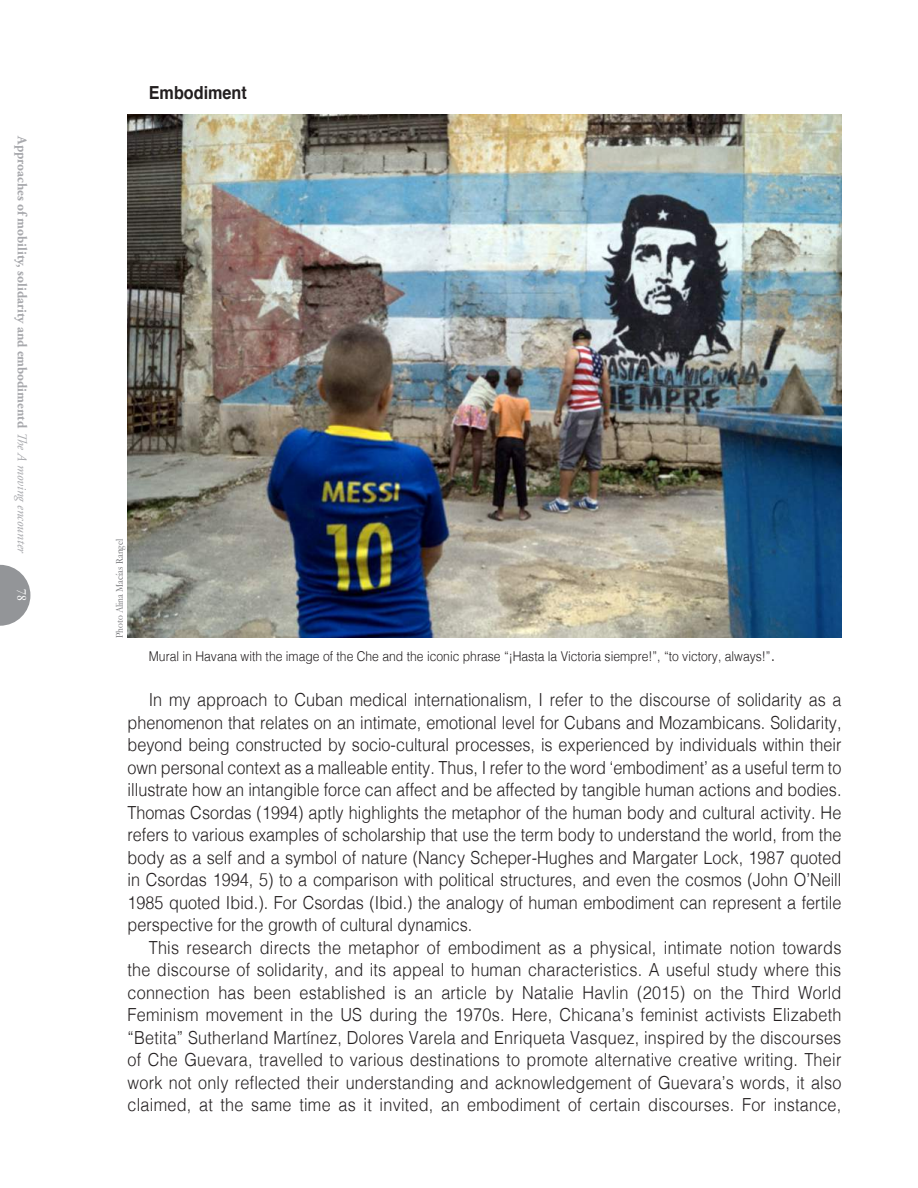
<style>
.page{position:relative;width:918px;height:1188px;background:#fff}
.page>*{position:absolute;margin:0;border:0;box-sizing:border-box;transform-origin:0 0}
.t1{font:300 18px/22.5px "Helvetica";letter-spacing:.01em;color:#231f20;text-align:justify;scale:.9 1}
.t2{font:700 18px "Helvetica";color:#231f20;scale:.9 1}
.t3{font:300 13.5px "Helvetica";color:#231f20;scale:.9 1}
.t4{font:700 13.5px "Adobe Garamond Pro";color:#a8a9ad}
.t5{font:13.5px "Garamond Premr Pro";color:#fff;scale:.9 1}
.t6{font:10.5px "Garamond";color:#6c6d70;scale:.9 1}
.s1{font-weight:400;font-style:italic}
.s2{font-size:18px}
</style>
<div class="page">
<svg style="left:0;top:565px;width:30px;height:61px"></svg>
<img style="left:128px;top:114px;width:713px;height:524px">
<p class="t4" style="left:30px;top:136px;width:419px;rotate:90deg">Approaches of mobility, solidarity and embodimentd <span class="s1">The A moving encounter</span></p>
<p class="t5" style="left:30px;top:589px;width:15px;rotate:90deg">78</p>
<p class="t2" style="left:149px;top:76px;width:111px">Embodiment</p>
<p class="t6" style="left:113px;top:638px;width:112px;rotate:-90deg">Photo Alina Macías Rangel</p>
<p class="t3" style="left:149px;top:645px;width:697px">Mural in Havana with the image of the Che and the iconic phrase “¡Hasta la Victoria siempre!”, “to victory, always!”<span class="s2">.</span></p>
<p class="t1" style="left:128px;top:687px;width:795px;text-indent:21px">In my approach to Cuban medical internationalism, I refer to the discourse of solidarity as a phenomenon that relates on an intimate, emotional level for Cubans and Mozambicans. Solidarity, beyond being constructed by socio-cultural processes, is experienced by individuals within their own personal context as a malleable entity. Thus, I refer to the word ‘embodiment’ as a useful term to illustrate how an intangible force can affect and be affected by tangible human actions and bodies.<br>Thomas Csordas (1994) aptly highlights the metaphor of the human body and cultural activity. He refers to various examples of scholarship that use the term body to understand the world, from the body as a self and a symbol of nature (Nancy Scheper-Hughes and Margater Lock, 1987 quoted in Csordas 1994, 5) to a comparison with political structures, and even the cosmos (John O’Neill 1985 quoted Ibid.). For Csordas (Ibid.) the analogy of human embodiment can represent a fertile perspective for the growth of cultural dynamics.</p>
<p class="t1" style="left:128px;top:935px;width:795px;text-indent:21px">This research directs the metaphor of embodiment as a physical, intimate notion towards the discourse of solidarity, and its appeal to human characteristics. A useful study where this connection has been established is an article by Natalie Havlin (2015) on the Third World Feminism movement in the US during the 1970s. Here, Chicana’s feminist activists Elizabeth “Betita” Sutherland Martínez, Dolores Varela and Enriqueta Vasquez, inspired by the discourses of Che Guevara, travelled to various destinations to promote alternative creative writing. Their work not only reflected their understanding and acknowledgement of Guevara’s words, it also claimed, at the same time as it invited, an embodiment of certain discourses. For instance,</p>
</div>
